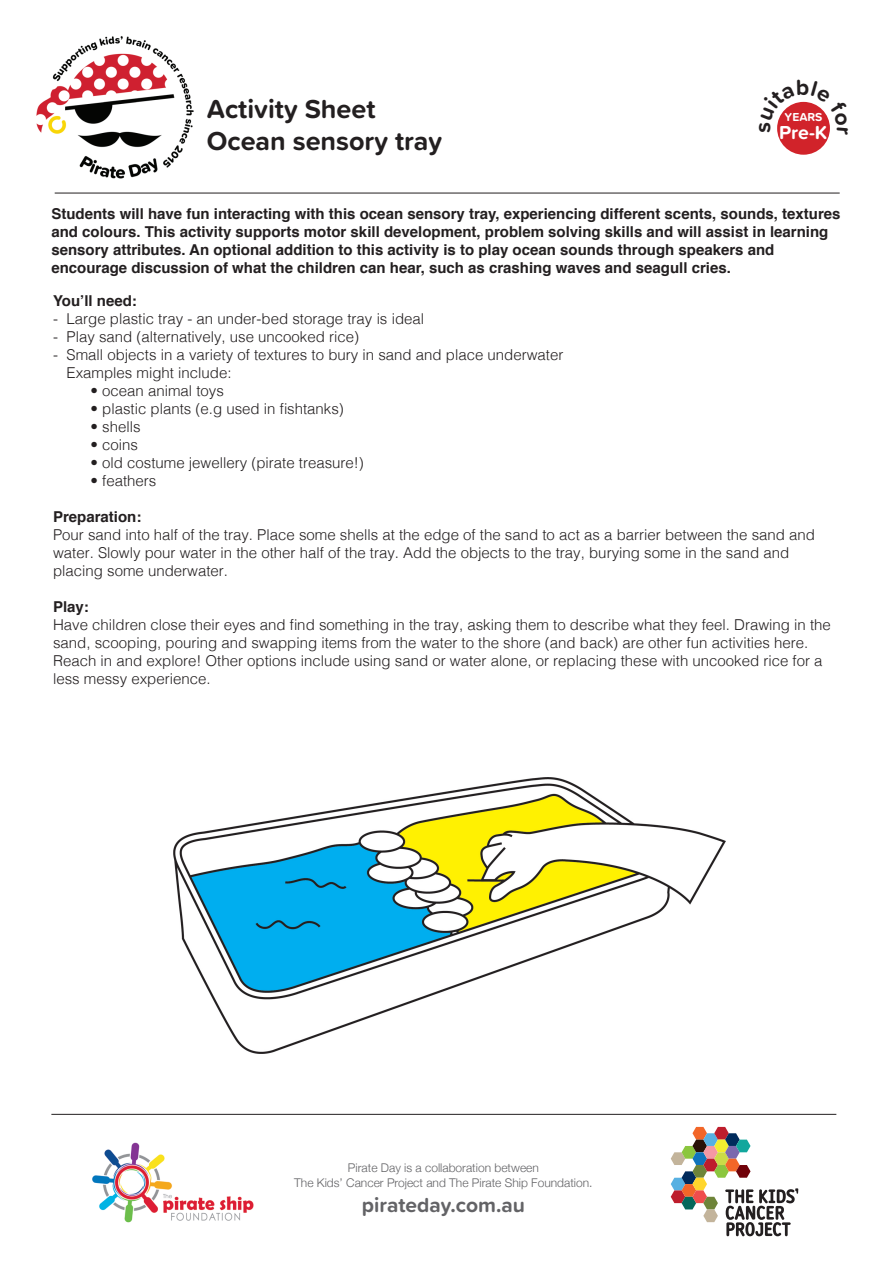
<style>
.page{position:relative;width:893px;height:1263px;background:#fff}
.page>*{position:absolute;margin:0;border:0;box-sizing:border-box;transform-origin:0 0}
.t1{font:700 27px/32.4px "Proxima Soft";color:#231f20}
.t2{font:700 21px "Proxima Soft";color:#636366}
.t3{font:700 19.5px "Proxima Soft";color:#fff}
.t4{font:300 15px/18px "Helvetica";color:#231f20}
.t5{font:700 15px/18px "Helvetica";color:#231f20}
.t6{font:300 12px/14.4px "Helvetica Neue";color:#636366;text-align:center}
.t7{font:700 12px "Proxima Soft";color:#fff}
</style>
<div class="page">
<hr style="left:51px;top:1114px;width:785px;height:1px;background:#231f20">
<img style="left:92px;top:1142px;width:162px;height:81px">
<svg style="left:671px;top:1127px;width:127px;height:109px"></svg>
<div style="left:777px;top:102px;width:53px;height:53px;background:#d1232a;border-radius:50%"></div>
<hr style="left:55px;top:193px;width:785px;height:1px;background:#231f20">
<img style="left:36px;top:36px;width:158px;height:143px">
<img style="left:174px;top:777px;width:551px;height:276px">
<svg style="left:777px;top:101px;width:53px;height:34px"></svg>
<h1 class="t1" style="left:207px;top:91px;width:237px">Activity Sheet<br>Ocean sensory tray</h1>
<p class="t7" style="left:785px;top:108px;width:39px">YEARS</p>
<h3 class="t3" style="left:779px;top:117px;width:50px">Pre-K</h3>
<p class="t5" style="left:51px;top:205px;width:791px">Students will have fun interacting with this ocean sensory tray, experiencing different scents, sounds, textures and colours. This activity supports motor skill development, problem solving skills and will assist in learning sensory attributes. An optional addition to this activity is to play ocean sounds through speakers and encourage discussion of what the children can hear, such as crashing waves and seagull cries.</p>
<p class="t5" style="left:53px;top:292px;width:85px">You’ll need:</p>
<p class="t4" style="left:53px;top:309px;width:373px">- Large plastic tray - an under-bed storage tray is ideal</p>
<p class="t4" style="left:53px;top:327px;width:308px">- Play sand (alternatively, use uncooked rice)</p>
<p class="t4" style="left:67px;top:345px;width:498px;text-indent:-14px">- Small objects in a variety of textures to bury in sand and place underwater<br>Examples might include:</p>
<p class="t4" style="left:91px;top:381px;width:135px">• ocean animal toys</p>
<p class="t4" style="left:91px;top:399px;width:255px">• plastic plants (e.g used in fishtanks)</p>
<p class="t4" style="left:91px;top:417px;width:52px">• shells</p>
<p class="t4" style="left:91px;top:435px;width:49px">• coins</p>
<p class="t4" style="left:91px;top:453px;width:275px">• old costume jewellery (pirate treasure!)</p>
<p class="t4" style="left:91px;top:471px;width:67px">• feathers</p>
<p class="t5" style="left:53px;top:508px;width:90px">Preparation:</p>
<p class="t4" style="left:53px;top:525px;width:764px">Pour sand into half of the tray. Place some shells at the edge of the sand to act as a barrier between the sand and water. Slowly pour water in the other half of the tray. Add the objects to the tray, burying some in the sand and placing some underwater.</p>
<p class="t5" style="left:53px;top:598px;width:37px">Play:</p>
<p class="t4" style="left:53px;top:615px;width:779px">Have children close their eyes and find something in the tray, asking them to describe what they feel. Drawing in the sand, scooping, pouring and swapping items from the water to the shore (and back) are other fun activities here.<br>Reach in and explore! Other options include using sand or water alone, or replacing these with uncooked rice for a less messy experience.</p>
<p class="t6" style="left:294px;top:1160px;width:300px">Pirate Day is a collaboration between<br>The Kids’ Cancer Project and The Pirate Ship Foundation.</p>
<h2 class="t2" style="left:362px;top:1189px;width:165px">pirateday.com.au</h2>
</div>
